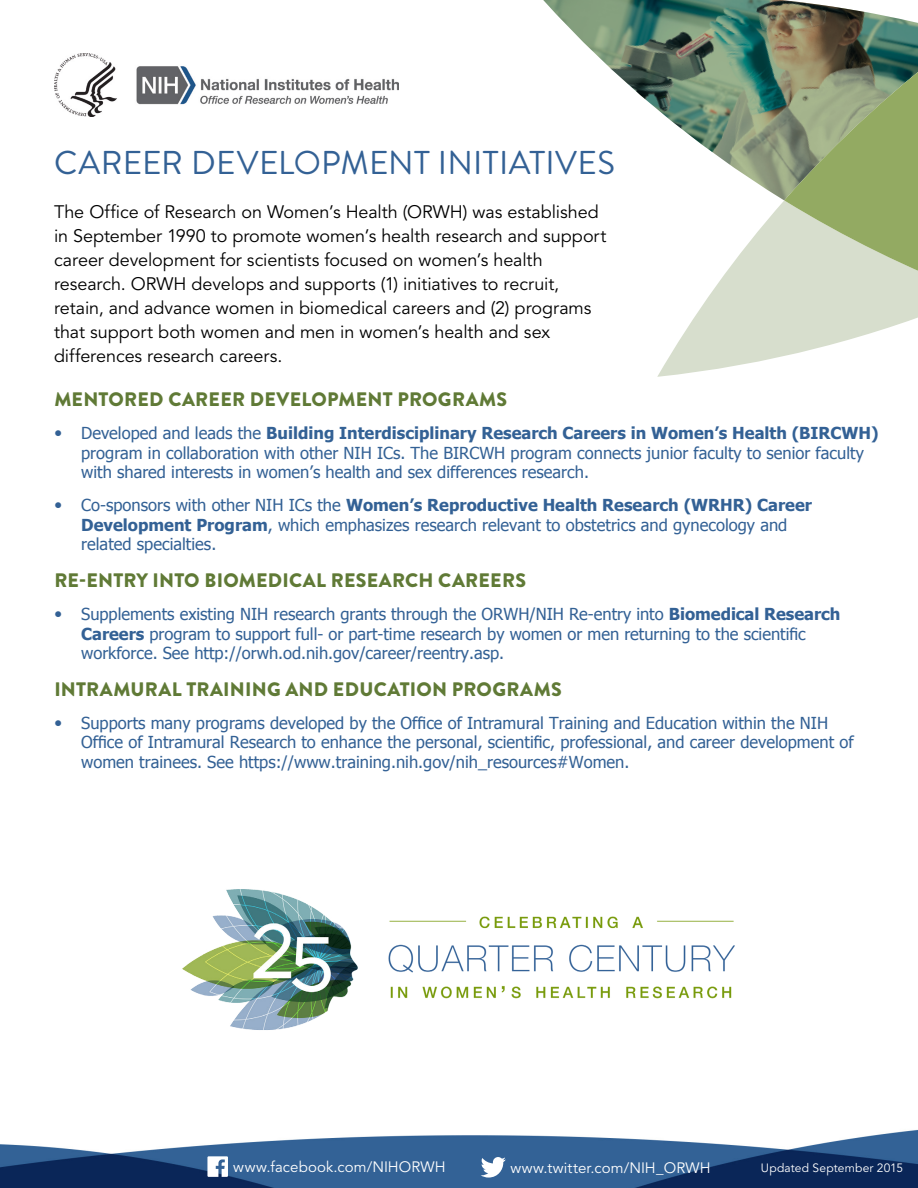
<style>
.page{position:relative;width:918px;height:1188px;background:#fff}
.page>*{position:absolute;margin:0;border:0;box-sizing:border-box;transform-origin:0 0}
.t1{font:33px "Brandon Grotesque";letter-spacing:.01em;color:#336195}
.t2{font:900 19.5px "Brandon Grotesque";letter-spacing:.015em;color:#607a36}
.t3{font:18px/24px "Avenir LT Std";letter-spacing:-.005em;color:#000}
.t4{font:16.5px/19.2px "Tahoma";color:#336195}
.t5{font:15px "Avenir LT Std";letter-spacing:.005em;color:#fff}
.t6{font:12px "Avenir LT Std";letter-spacing:.015em;color:#fff}
.s1{font-family:"Avenir LT Std"}
.s2{font-weight:700}
</style>
<div class="page">
<img style="left:0;top:1130px;width:918px;height:58px">
<img style="left:54px;top:54px;width:345px;height:63px">
<img style="left:543px;top:0;width:114px;height:109px">
<svg style="left:657px;top:0;width:261px;height:377px"></svg>
<svg style="left:784px;top:35px;width:134px;height:260px;background:#98a87d"></svg>
<img style="left:182px;top:889px;width:553px;height:141px">
<svg style="left:207px;top:1156px;width:21px;height:21px"></svg>
<svg style="left:481px;top:1157px;width:25px;height:21px"></svg>
<h1 class="t1" style="left:54px;top:140px;width:562px">CAREER DEVELOPMENT INITIATIVES</h1>
<p class="t3" style="left:54px;top:200px;width:554px">The Office of Research on Women’s Health (ORWH) was established in September 1990 to promote women’s health research and support career development for scientists focused on women’s health research. ORWH develops and supports (1) initiatives to recruit, retain, and advance women in biomedical careers and (2) programs that support both women and men in women’s health and sex differences research careers.</p>
<h2 class="t2" style="left:54px;top:385px;width:454px">MENTORED CAREER DEVELOPMENT PROGRAMS</h2>
<p class="t4" style="left:81px;top:423px;width:799px;text-indent:-27px"><span class="s1">•</span> Developed and leads the <span class="s2">Building Interdisciplinary Research Careers in Women’s Health (BIRCWH) </span>program in collaboration with other NIH ICs. The BIRCWH program connects junior faculty to senior faculty with shared interests in women’s health and sex differences research.</p>
<p class="t4" style="left:81px;top:495px;width:732px;text-indent:-27px"><span class="s1">•</span> Co-sponsors with other NIH ICs the <span class="s2">Women’s Reproductive Health Research (WRHR) Career<br>Development Program</span>, which emphasizes research relevant to obstetrics and gynecology and related specialties.</p>
<h2 class="t2" style="left:54px;top:566px;width:473px">RE-ENTRY INTO BIOMEDICAL RESEARCH CAREERS</h2>
<p class="t4" style="left:81px;top:604px;width:761px;text-indent:-27px"><span class="s1">•</span> Supplements existing NIH research grants through the ORWH/NIH Re-entry into <span class="s2">Biomedical Research<br>Careers</span> program to support full- or part-time research by women or men returning to the scientific workforce. See http://orwh.od.nih.gov/career/reentry.asp.</p>
<h2 class="t2" style="left:54px;top:675px;width:509px">INTRAMURAL TRAINING AND EDUCATION PROGRAMS</h2>
<p class="t4" style="left:81px;top:713px;width:774px;text-indent:-27px"><span class="s1">•</span> Supports many programs developed by the Office of Intramural Training and Education within the NIH<br>Office of Intramural Research to enhance the personal, scientific, professional, and career development of women trainees. See https://www.training.nih.gov/nih_resources#Women.</p>
<p class="t5" style="left:233px;top:1158px;width:214px">www.facebook.com/NIHORWH</p>
<p class="t5" style="left:510px;top:1159px;width:202px">www.twitter.com/NIH_ORWH</p>
<p class="t6" style="left:761px;top:1161px;width:144px">Updated September 2015</p>
</div>
